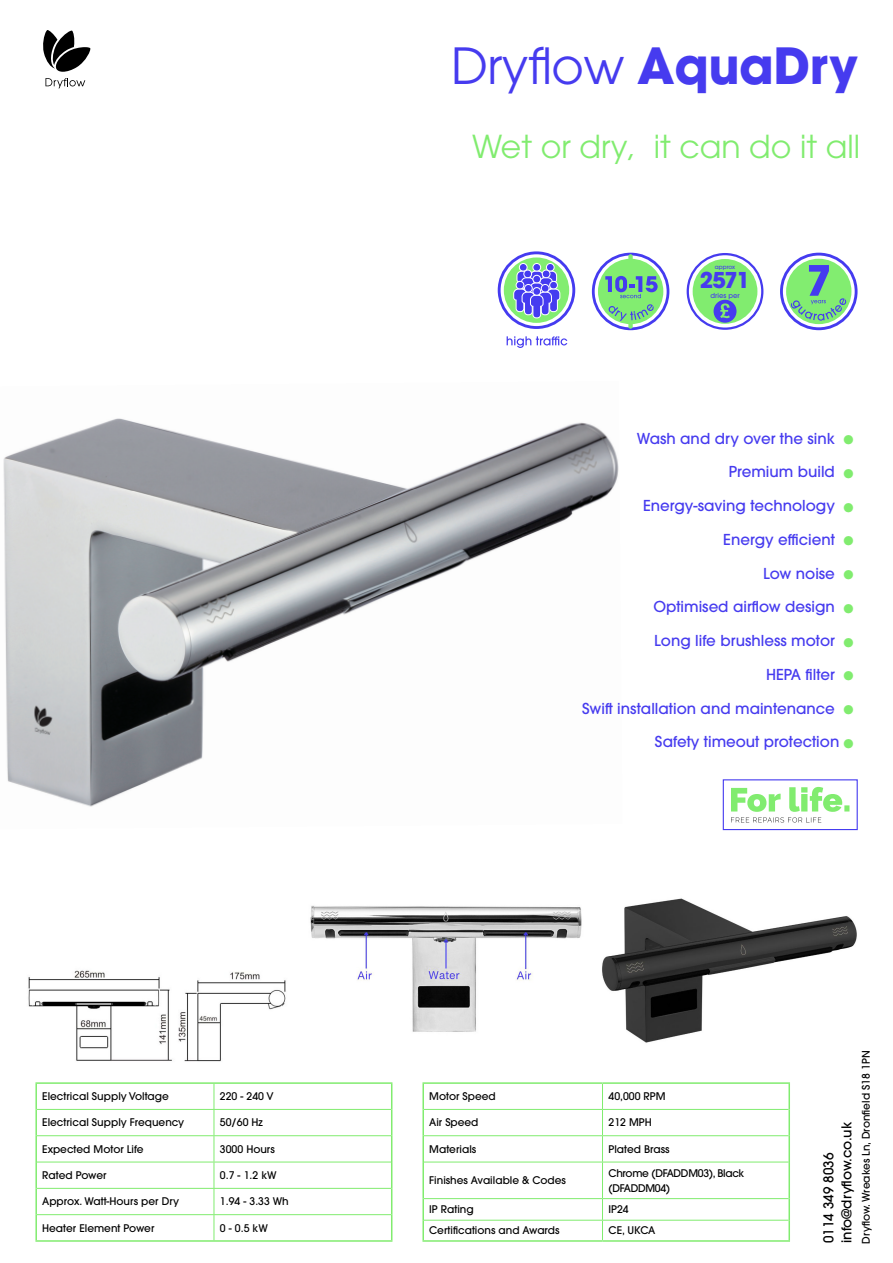
<style>
.page{position:relative;width:893px;height:1263px;background:#fff}
.page>*{position:absolute;margin:0;border:0;box-sizing:border-box;transform-origin:0 0}
.t1{font:49.5px "ITC Avant Garde Pro";letter-spacing:-.01em;color:#463bef}
.t2{font:31.5px "ITC Avant Garde Pro";color:#81ec6f}
.t3{font:700 21.75px "ITC Avant Garde Pro";color:#463bef}
.t4{font:500 15px "ITC Avant Garde Pro";color:#463bef}
.t5{font:500 13.5px "ITC Avant Garde Pro";color:#000}
.t6{font:500 10.5px "ITC Avant Garde Pro";color:#000}
.t7{font:500 10.5px/15px "ITC Avant Garde Pro";letter-spacing:-.03em;color:#000}
.t8{font:500 6.9px "ITC Avant Garde Pro";color:#463bef}
.t9{font:500 5.7px "ITC Avant Garde Pro";color:#463bef}
.s1{font-weight:700}
.s2{font-size:30px;color:#81ec6f}
</style>
<div class="page">
<svg style="left:43px;top:30px;width:48px;height:42px"></svg>
<svg style="left:45px;top:78px;width:40px;height:10px"></svg>
<svg style="left:731px;top:787px;width:118px;height:35px"></svg>
<div style="left:723px;top:779px;width:135px;height:51px;border:1px solid #453bf0"></div>
<img style="left:3px;top:418px;width:616px;height:389px">
<hr style="left:35px;top:1082px;width:179px;height:2px;background:#81ec6f">
<hr style="left:35px;top:1084px;width:2px;height:25px;background:#81ec6f">
<hr style="left:214px;top:1082px;width:178px;height:2px;background:#81ec6f">
<hr style="left:35px;top:1109px;width:2px;height:27px;background:#81ec6f">
<hr style="left:35px;top:1136px;width:2px;height:26px;background:#81ec6f">
<hr style="left:35px;top:1162px;width:2px;height:26px;background:#81ec6f">
<hr style="left:35px;top:1188px;width:2px;height:27px;background:#81ec6f">
<hr style="left:35px;top:1215px;width:2px;height:25px;background:#81ec6f">
<hr style="left:35px;top:1240px;width:179px;height:2px;background:#81ec6f">
<svg style="left:36px;top:1083px;width:356px;height:158px"></svg>
<hr style="left:214px;top:1240px;width:178px;height:2px;background:#81ec6f">
<div style="left:504px;top:257px;width:65px;height:66px;background:#82ed70;border-radius:50%"></div>
<div style="left:498px;top:251px;width:77px;height:78px;border:3px solid #453bf0;border-radius:50%"></div>
<svg style="left:513px;top:263px;width:47px;height:55px"></svg>
<svg style="left:507px;top:336px;width:60px;height:12px"></svg>
<svg style="left:424px;top:1108px;width:364px;height:112px"></svg>
<hr style="left:424px;top:1109px;width:178px;height:1px;background:#81ec6f">
<hr style="left:602px;top:1109px;width:186px;height:1px;background:#81ec6f">
<hr style="left:424px;top:1135px;width:178px;height:1px;background:#81ec6f">
<hr style="left:602px;top:1135px;width:186px;height:1px;background:#81ec6f">
<svg style="left:602px;top:1084px;width:1px;height:78px"></svg>
<hr style="left:424px;top:1162px;width:178px;height:1px;background:#81ec6f">
<hr style="left:602px;top:1162px;width:186px;height:1px;background:#81ec6f">
<hr style="left:602px;top:1162px;width:1px;height:36px;background:#81ec6f">
<hr style="left:424px;top:1198px;width:178px;height:1px;background:#81ec6f">
<hr style="left:602px;top:1198px;width:186px;height:1px;background:#81ec6f">
<hr style="left:424px;top:1220px;width:178px;height:1px;background:#81ec6f">
<hr style="left:602px;top:1220px;width:186px;height:1px;background:#81ec6f">
<svg style="left:602px;top:1199px;width:1px;height:41px"></svg>
<hr style="left:422px;top:1084px;width:2px;height:25px;background:#81ec6f">
<hr style="left:788px;top:1084px;width:2px;height:25px;background:#81ec6f">
<hr style="left:422px;top:1109px;width:2px;height:27px;background:#81ec6f">
<hr style="left:788px;top:1109px;width:2px;height:27px;background:#81ec6f">
<hr style="left:422px;top:1136px;width:2px;height:26px;background:#81ec6f">
<hr style="left:788px;top:1136px;width:2px;height:26px;background:#81ec6f">
<hr style="left:422px;top:1162px;width:2px;height:36px;background:#81ec6f">
<hr style="left:788px;top:1162px;width:2px;height:36px;background:#81ec6f">
<hr style="left:422px;top:1198px;width:2px;height:22px;background:#81ec6f">
<hr style="left:788px;top:1198px;width:2px;height:22px;background:#81ec6f">
<hr style="left:422px;top:1220px;width:2px;height:20px;background:#81ec6f">
<hr style="left:788px;top:1220px;width:2px;height:20px;background:#81ec6f">
<hr style="left:422px;top:1240px;width:180px;height:2px;background:#81ec6f">
<hr style="left:602px;top:1240px;width:188px;height:2px;background:#81ec6f">
<hr style="left:422px;top:1082px;width:180px;height:2px;background:#81ec6f">
<hr style="left:602px;top:1082px;width:188px;height:2px;background:#81ec6f">
<div style="left:598px;top:259px;width:65px;height:65px;background:#82ed70;border-radius:50%"></div>
<div style="left:592px;top:253px;width:77px;height:77px;border:3px solid #453bf0;border-radius:50%"></div>
<svg style="left:605px;top:276px;width:53px;height:22px"></svg>
<div style="left:628px;top:254px;width:5px;height:11px;background:#82ed70;border-radius:2px"></div>
<div style="left:628px;top:318px;width:5px;height:11px;background:#82ed70;border-radius:2px"></div>
<svg style="left:608px;top:304px;width:46px;height:17px"></svg>
<div style="left:693px;top:259px;width:64px;height:65px;background:#81ec6f;border-radius:50%"></div>
<div style="left:687px;top:253px;width:76px;height:77px;border:2px solid #463bef;border-radius:50%"></div>
<div style="left:714px;top:300px;width:22px;height:23px;background:#463bef;border-radius:50%"></div>
<svg style="left:720px;top:303px;width:10px;height:15px"></svg>
<div style="left:786px;top:259px;width:65px;height:65px;background:#82ed70;border-radius:50%"></div>
<div style="left:780px;top:253px;width:77px;height:77px;border:3px solid #453bf0;border-radius:50%"></div>
<svg style="left:791px;top:265px;width:55px;height:56px"></svg>
<img style="left:310px;top:905px;width:272px;height:127px">
<img style="left:602px;top:898px;width:255px;height:145px">
<img style="left:28px;top:970px;width:258px;height:92px">
<p class="t6" style="left:42px;top:1089px;width:128px">Electrical Supply Voltage</p>
<p class="t6" style="left:220px;top:1089px;width:55px">220 - 240 V</p>
<p class="t6" style="left:42px;top:1116px;width:144px">Electrical Supply Frequency</p>
<p class="t6" style="left:220px;top:1116px;width:44px">50/60 Hz</p>
<p class="t6" style="left:42px;top:1142px;width:103px">Expected Motor Life</p>
<p class="t6" style="left:220px;top:1142px;width:56px">3000 Hours</p>
<p class="t6" style="left:42px;top:1168px;width:66px">Rated Power</p>
<p class="t6" style="left:220px;top:1168px;width:58px">0.7 - 1.2 kW</p>
<p class="t6" style="left:42px;top:1195px;width:138px">Approx. Watt-Hours per Dry</p>
<p class="t6" style="left:220px;top:1195px;width:70px">1.94 - 3.33 Wh</p>
<p class="t6" style="left:42px;top:1221px;width:114px">Heater Element Power</p>
<p class="t6" style="left:220px;top:1221px;width:49px">0 - 0.5 kW</p>
<p class="t1" style="left:451px;top:35px;width:408px">Dryflow <span class="s1">AquaDry</span></p>
<p class="t2" style="left:472px;top:127px;width:389px">Wet or dry, it can do it all</p>
<p class="t9" style="left:715px;top:263px;width:22px">approx</p>
<p class="t8" style="left:710px;top:291px;width:31px">dries per</p>
<p class="t3" style="left:700px;top:265px;width:52px">2571</p>
<p class="t4" style="left:637px;top:429px;width:222px">Wash and dry over the sink <span class="s2">•</span></p>
<p class="t4" style="left:729px;top:462px;width:130px">Premium build <span class="s2">•</span></p>
<p class="t4" style="left:643px;top:496px;width:216px">Energy-saving technology <span class="s2">•</span></p>
<p class="t4" style="left:723px;top:530px;width:136px">Energy efficient <span class="s2">•</span></p>
<p class="t4" style="left:763px;top:564px;width:96px">Low noise <span class="s2">•</span></p>
<p class="t4" style="left:653px;top:597px;width:206px">Optimised airflow design <span class="s2">•</span></p>
<p class="t4" style="left:654px;top:631px;width:205px">Long life brushless motor <span class="s2">•</span></p>
<p class="t4" style="left:766px;top:665px;width:93px">HEPA filter <span class="s2">•</span></p>
<p class="t4" style="left:582px;top:698px;width:277px">Swift installation and maintenance <span class="s2">•</span></p>
<p class="t4" style="left:655px;top:732px;width:204px">Safety timeout protection<span class="s2">•</span></p>
<p class="t6" style="left:429px;top:1089px;width:68px">Motor Speed</p>
<p class="t6" style="left:608px;top:1089px;width:59px">40,000 RPM</p>
<p class="t6" style="left:429px;top:1116px;width:51px">Air Speed</p>
<p class="t6" style="left:608px;top:1116px;width:45px">212 MPH</p>
<p class="t6" style="left:429px;top:1142px;width:49px">Materials</p>
<p class="t6" style="left:608px;top:1142px;width:63px">Plated Brass</p>
<p class="t6" style="left:429px;top:1174px;width:138px">Finishes Available &amp; Codes</p>
<p class="t7" style="left:608px;top:1165px;width:137px">Chrome (DFADDM03), Black (DFADDM04)</p>
<p class="t6" style="left:429px;top:1203px;width:46px">IP Rating</p>
<p class="t6" style="left:608px;top:1203px;width:22px">IP24</p>
<p class="t6" style="left:429px;top:1224px;width:132px">Certifications and Awards</p>
<p class="t6" style="left:608px;top:1224px;width:48px">CE, UKCA</p>
<p class="t6" style="left:859px;top:1244px;width:195px;rotate:-90deg">Dryflow. Wreakes Ln, Dronfield S18 1PN</p>
<p class="t5" style="left:838px;top:1243px;width:123px;rotate:-90deg">info@dryflow.co.uk</p>
<p class="t5" style="left:820px;top:1243px;width:92px;rotate:-90deg">0114 349 8036</p>
</div>
